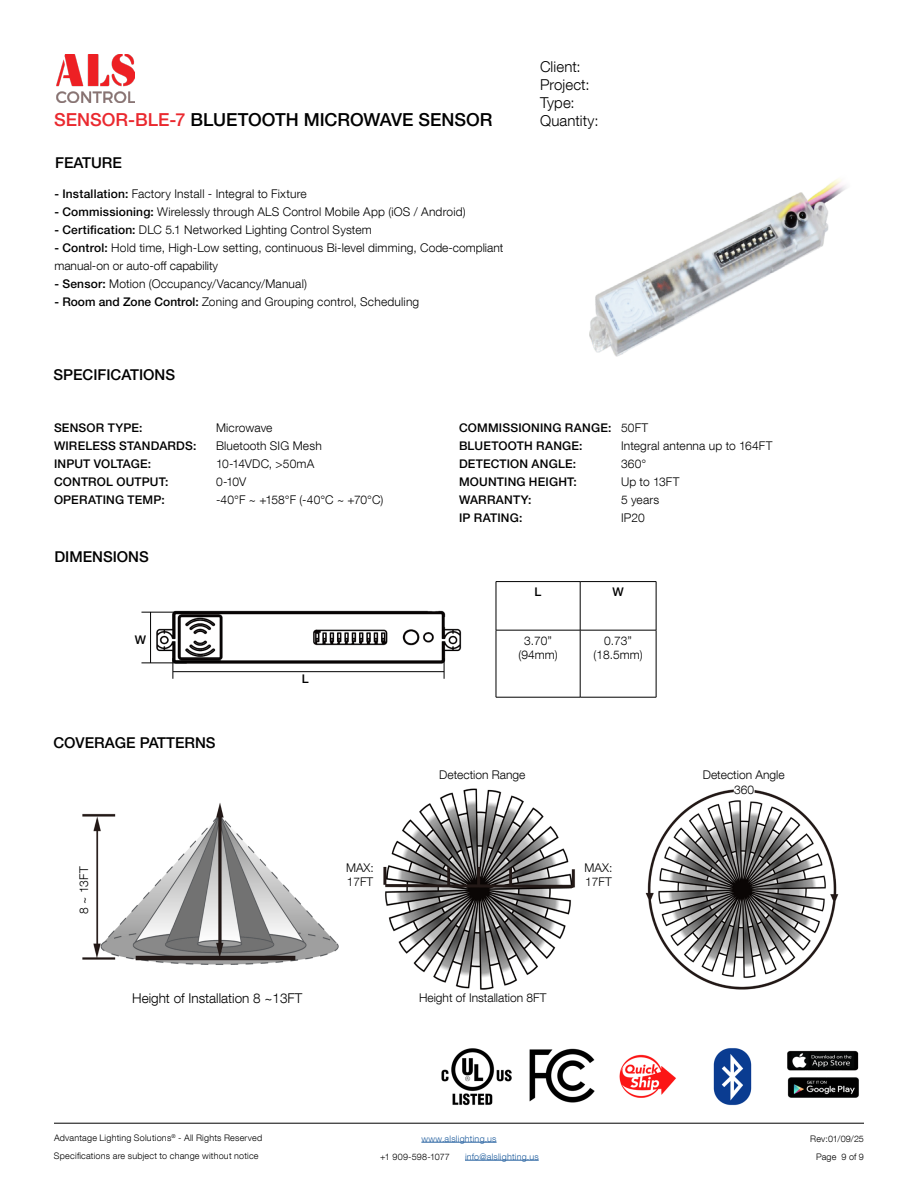
<style>
.page{position:relative;width:918px;height:1188px;background:#fff}
.page>*{position:absolute;margin:0;border:0;box-sizing:border-box;transform-origin:0 0}
.t1{font:500 18px "Helvetica Neue LT Pro";color:#000}
.t2{font:500 15px "Helvetica Neue LT Pro";color:#000}
.t3{font:300 15px/18px "Helvetica Neue LT Com";letter-spacing:.01em;color:#000}
.t4{font:300 13.5px "Helvetica Neue LT Com";color:#000}
.t5{font:300 12px/14.4px "Helvetica Neue LT Com";letter-spacing:.01em;color:#000}
.t6{font:500 12px/18px "Helvetica Neue LT Pro";letter-spacing:.015em;color:#000}
.t7{font:300 9px/18px "Helvetica Neue LT Com";letter-spacing:.025em;color:#000;text-align:right}
.t8{font:300 9px "Helvetica Neue LT Com";letter-spacing:.025em;color:#215e9e}
.s1{color:#ea292f}
.s2{font-family:"Helvetica Neue LT Pro";font-weight:500}
.s3{font-family:"Helvetica Neue LT Com";font-weight:300}
</style>
<div class="page">
<hr style="left:421px;top:1142px;width:76px;height:1px;background:#215e9e">
<hr style="left:465px;top:1160px;width:74px;height:1px;background:#215e9e">
<hr style="left:54px;top:1123px;width:810px;height:1px;background:#000">
<img style="left:56px;top:54px;width:79px;height:49px">
<img style="left:82px;top:788px;width:493px;height:202px">
<img style="left:645px;top:789px;width:194px;height:201px">
<img style="left:151px;top:610px;width:311px;height:67px">
<img style="left:589px;top:178px;width:258px;height:179px">
<hr style="left:141px;top:663px;width:46px;height:1px;background:#000">
<hr style="left:150px;top:612px;width:1px;height:51px;background:#000">
<svg style="left:173px;top:658px;width:1px;height:21px"></svg>
<hr style="left:141px;top:612px;width:49px;height:1px;background:#000">
<hr style="left:173px;top:661px;width:48px;height:1px;background:#000">
<svg style="left:444px;top:658px;width:1px;height:21px"></svg>
<hr style="left:496px;top:581px;width:84px;height:1px;background:#000">
<hr style="left:496px;top:582px;width:1px;height:48px;background:#000">
<hr style="left:580px;top:581px;width:76px;height:1px;background:#000">
<hr style="left:580px;top:582px;width:1px;height:48px;background:#000">
<hr style="left:656px;top:582px;width:1px;height:48px;background:#000">
<hr style="left:496px;top:630px;width:84px;height:1px;background:#000">
<hr style="left:496px;top:630px;width:1px;height:67px;background:#000">
<hr style="left:580px;top:630px;width:76px;height:1px;background:#000">
<hr style="left:580px;top:630px;width:1px;height:67px;background:#000">
<hr style="left:656px;top:630px;width:1px;height:67px;background:#000">
<hr style="left:496px;top:697px;width:84px;height:1px;background:#000">
<hr style="left:580px;top:697px;width:76px;height:1px;background:#000">
<img style="left:442px;top:1048px;width:70px;height:58px">
<img style="left:787px;top:1050px;width:72px;height:21px">
<img style="left:787px;top:1077px;width:72px;height:21px">
<img style="left:619px;top:1054px;width:57px;height:44px">
<img style="left:713px;top:1048px;width:39px;height:58px">
<img style="left:529px;top:1048px;width:66px;height:55px">
<hr style="left:173px;top:671px;width:271px;height:1px;background:#000">
<h1 class="t1" style="left:54px;top:109px;width:440px"><span class="s1">SENSOR-BLE-7</span> BLUETOOTH MICROWAVE SENSOR</h1>
<p class="t2" style="left:55px;top:154px;width:68px">FEATURE</p>
<p class="t5" style="left:54px;top:186px;width:254px"><span class="s2">- Installation:</span> Factory Install - Integral to Fixture</p>
<p class="t5" style="left:54px;top:204px;width:413px"><span class="s2">- Commissioning:</span> Wirelessly through ALS Control Mobile App (iOS / Android)</p>
<p class="t5" style="left:54px;top:222px;width:319px"><span class="s2">- Certification:</span> DLC 5.1 Networked Lighting Control System</p>
<p class="t5" style="left:54px;top:238px;width:451px;line-height:18px"><span class="s2">- Control:</span> Hold time, High-Low setting, continuous Bi-level dimming, Code-compliant manual-on or auto-off capability</p>
<p class="t5" style="left:54px;top:276px;width:254px"><span class="s2">- Sensor:</span> Motion (Occupancy/Vacancy/Manual)</p>
<p class="t5" style="left:54px;top:294px;width:366px"><span class="s2">- Room and Zone Control:</span> Zoning and Grouping control, Scheduling</p>
<p class="t2" style="left:53px;top:366px;width:123px">SPECIFICATIONS</p>
<p class="t3" style="left:540px;top:57px;width:60px">Client:<br>Project:<br>Type:<br>Quantity:</p>
<p class="t6" style="left:54px;top:419px;width:90px">SENSOR TYPE:</p>
<p class="t5" style="left:216px;top:420px;width:58px">Microwave</p>
<p class="t6" style="left:54px;top:437px;width:144px">WIRELESS STANDARDS:</p>
<p class="t5" style="left:216px;top:438px;width:107px">Bluetooth SIG Mesh</p>
<p class="t6" style="left:54px;top:455px;width:99px">INPUT VOLTAGE:</p>
<p class="t5" style="left:216px;top:456px;width:100px">10-14VDC, &gt;50mA</p>
<p class="t6" style="left:54px;top:473px;width:116px">CONTROL OUTPUT:</p>
<p class="t5" style="left:216px;top:474px;width:32px">0-10V</p>
<p class="t6" style="left:54px;top:491px;width:112px">OPERATING TEMP:</p>
<p class="t5" style="left:216px;top:492px;width:169px">-40°F ~ +158°F (-40°C ~ +70°C)</p>
<p class="t2" style="left:54px;top:548px;width:96px">DIMENSIONS</p>
<p class="t6" style="left:135px;top:630px;width:13px">W</p>
<p class="t2" style="left:53px;top:734px;width:164px">COVERAGE PATTERNS</p>
<p class="t6" style="left:302px;top:670px;width:8px">L</p>
<p class="t5" style="left:77px;top:914px;width:49px;rotate:-90deg">8 ~ 13FT</p>
<p class="t4" style="left:132px;top:990px;width:172px">Height of Installation 8 ~13FT</p>
<p class="t5" style="left:346px;top:860px;width:29px">MAX:<br>17FT</p>
<p class="t6" style="left:459px;top:419px;width:191px">COMMISSIONING RANGE: <span class="s3">50FT<br></span>BLUETOOTH RANGE:</p>
<p class="t5" style="left:621px;top:438px;width:153px">Integral antenna up to 164FT</p>
<p class="t6" style="left:459px;top:455px;width:119px">DETECTION ANGLE:</p>
<p class="t5" style="left:621px;top:456px;width:27px">360°</p>
<p class="t6" style="left:459px;top:473px;width:119px">MOUNTING HEIGHT:</p>
<p class="t5" style="left:621px;top:474px;width:60px">Up to 13FT</p>
<p class="t6" style="left:459px;top:491px;width:74px">WARRANTY:</p>
<p class="t5" style="left:621px;top:492px;width:40px">5 years</p>
<p class="t6" style="left:459px;top:509px;width:65px">IP RATING:</p>
<p class="t5" style="left:621px;top:510px;width:25px">IP20</p>
<p class="t6" style="left:535px;top:583px;width:8px">L</p>
<p class="t6" style="left:612px;top:583px;width:13px">W</p>
<p class="t5" style="left:519px;top:633px;width:41px;text-align:center">3.70” (94mm)</p>
<p class="t5" style="left:594px;top:633px;width:51px;text-align:center">0.73” (18.5mm)</p>
<p class="t5" style="left:439px;top:767px;width:88px">Detection Range</p>
<p class="t5" style="left:585px;top:860px;width:29px">MAX:<br>17FT</p>
<p class="t5" style="left:419px;top:990px;width:129px">Height of Installation 8FT</p>
<p class="t5" style="left:703px;top:767px;width:83px;text-align:center">Detection Angle<br>360</p>
<p class="t7" style="left:54px;top:1129px;width:210px;text-align:left">Advantage Lighting Solutions<sup>®</sup> - All Rights Reserved<br>Specifications are subject to change without notice</p>
<p class="t8" style="left:421px;top:1133px;width:77px">www.alslighting.us</p>
<p class="t7" style="left:380px;top:1147px;width:71px">+1 909-598-1077</p>
<p class="t8" style="left:465px;top:1151px;width:75px">info@alslighting.us</p>
<p class="t7" style="left:810px;top:1129px;width:55px">Rev:01/09/25<br>Page 9 of 9</p>
</div>
